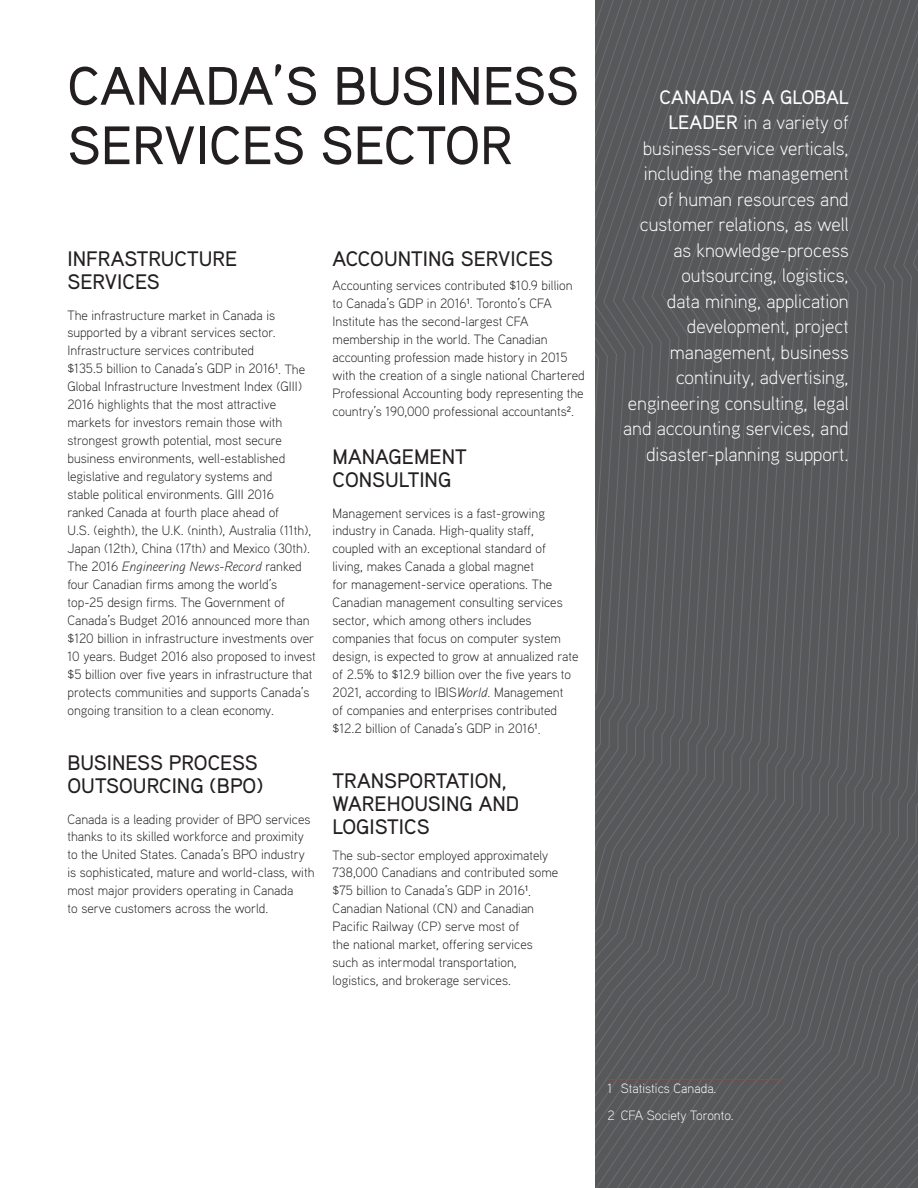
<style>
.page{position:relative;width:918px;height:1188px;background:#fff}
.page>*{position:absolute;margin:0;border:0;box-sizing:border-box;transform-origin:0 0}
.t1{font:500 54px/59.4px "Aaux Pro";color:#231f20}
.t2{font:500 21px/23.1px "Aaux Pro";color:#231f20}
.t3{font:300 19.5px/25.5px "Aaux Pro";color:#fff;text-align:right}
.t4{font:300 13.5px/18px "Aaux Pro";color:#231f20}
.t5{font:300 13.5px/27px "Aaux Pro";color:#fff}
.s1{font-style:italic}
.s2{font-weight:500}
</style>
<div class="page">
<svg style="left:906px;top:0;width:10px;height:1187px;background:#595a5c"></svg>
<svg style="left:897px;top:0;width:9px;height:1187px;background:#595a5c"></svg>
<svg style="left:888px;top:0;width:9px;height:1187px;background:#595a5c"></svg>
<svg style="left:879px;top:0;width:9px;height:1187px;background:#595a5c"></svg>
<svg style="left:869px;top:0;width:10px;height:1187px;background:#595a5c"></svg>
<svg style="left:860px;top:0;width:9px;height:1187px;background:#595a5c"></svg>
<svg style="left:851px;top:0;width:9px;height:1187px;background:#595a5c"></svg>
<svg style="left:842px;top:0;width:9px;height:1187px;background:#595a5c"></svg>
<svg style="left:832px;top:0;width:10px;height:1187px;background:#595a5c"></svg>
<svg style="left:823px;top:0;width:9px;height:1187px;background:#595a5c"></svg>
<svg style="left:814px;top:0;width:9px;height:1187px;background:#595a5c"></svg>
<svg style="left:804px;top:0;width:10px;height:1187px;background:#595a5c"></svg>
<svg style="left:795px;top:0;width:9px;height:1187px;background:#595a5c"></svg>
<svg style="left:786px;top:0;width:9px;height:1187px;background:#595a5c"></svg>
<svg style="left:777px;top:0;width:9px;height:1187px;background:#595a5c"></svg>
<svg style="left:767px;top:0;width:10px;height:1187px;background:#595a5c"></svg>
<svg style="left:758px;top:0;width:9px;height:1187px;background:#595a5c"></svg>
<svg style="left:749px;top:0;width:9px;height:1187px;background:#595a5c"></svg>
<svg style="left:740px;top:0;width:9px;height:1187px;background:#595a5c"></svg>
<svg style="left:730px;top:0;width:10px;height:1187px;background:#595a5c"></svg>
<svg style="left:721px;top:0;width:9px;height:1187px;background:#595a5c"></svg>
<svg style="left:712px;top:0;width:9px;height:1187px;background:#595a5c"></svg>
<svg style="left:702px;top:0;width:10px;height:1187px;background:#595a5c"></svg>
<svg style="left:693px;top:0;width:9px;height:1187px;background:#595a5c"></svg>
<svg style="left:684px;top:0;width:9px;height:1187px;background:#595a5c"></svg>
<svg style="left:675px;top:0;width:9px;height:1187px;background:#595a5c"></svg>
<svg style="left:665px;top:0;width:10px;height:1187px;background:#595a5c"></svg>
<svg style="left:656px;top:0;width:9px;height:1187px;background:#595a5c"></svg>
<svg style="left:647px;top:0;width:9px;height:1187px;background:#595a5c"></svg>
<svg style="left:638px;top:0;width:9px;height:1187px;background:#595a5c"></svg>
<svg style="left:628px;top:0;width:10px;height:1187px;background:#595a5c"></svg>
<svg style="left:596px;top:0;width:32px;height:1187px;background:#595a5c"></svg>
<hr style="left:607px;top:1079px;width:175px;height:1px;background:#ee2323">
<h1 class="t1" style="left:68px;top:55px;width:513px">CANADA’S BUSINESS<br>SERVICES SECTOR</h1>
<h2 class="t2" style="left:68px;top:246px;width:171px">INFRASTRUCTURE<br>SERVICES</h2>
<p class="t4" style="left:68px;top:305px;width:250px">The infrastructure market in Canada is supported by a vibrant services sector.<br>Infrastructure services contributed<br>$135.5 billion to Canada’s GDP in 2016<sup>1</sup>. The Global Infrastructure Investment Index (GIII)<br>2016 highlights that the most attractive markets for investors remain those with strongest growth potential, most secure business environments, well-established legislative and regulatory systems and<br>stable political environments. GIII 2016<br>ranked Canada at fourth place ahead of<br>U.S. (eighth), the U.K. (ninth), Australia (11th), Japan (12th), China (17th) and Mexico (30th).<br>The 2016 <span class="s1">Engineering News-Record</span> ranked four Canadian firms among the world’s top-25 design firms. The Government of Canada’s Budget 2016 announced more than $120 billion in infrastructure investments over 10 years. Budget 2016 also proposed to invest $5 billion over five years in infrastructure that protects communities and supports Canada’s ongoing transition to a clean economy.</p>
<h2 class="t2" style="left:68px;top:750px;width:197px">BUSINESS PROCESS<br>OUTSOURCING (BPO)</h2>
<p class="t4" style="left:68px;top:809px;width:249px">Canada is a leading provider of BPO services thanks to its skilled workforce and proximity to the United States. Canada’s BPO industry is sophisticated, mature and world-class, with most major providers operating in Canada<br>to serve customers across the world.</p>
<h2 class="t2" style="left:333px;top:246px;width:222px">ACCOUNTING SERVICES</h2>
<p class="t4" style="left:333px;top:276px;width:254px">Accounting services contributed $10.9 billion to Canada’s GDP in 2016<sup>1</sup>. Toronto’s CFA Institute has the second-largest CFA membership in the world. The Canadian accounting profession made history in 2015 with the creation of a single national Chartered Professional Accounting body representing the country’s 190,000 professional accountants<sup>2</sup>.</p>
<h2 class="t2" style="left:333px;top:444px;width:136px">MANAGEMENT<br>CONSULTING</h2>
<p class="t4" style="left:333px;top:503px;width:247px">Management services is a fast-growing industry in Canada. High-quality staff, coupled with an exceptional standard of living, makes Canada a global magnet<br>for management-service operations. The Canadian management consulting services sector, which among others includes companies that focus on computer system design, is expected to grow at annualized rate of 2.5% to $12.9 billion over the five years to 2021, according to IBIS<span class="s1">World</span>. Management<br>of companies and enterprises contributed $12.2 billion of Canada’s GDP in 2016<sup>1</sup>.</p>
<h2 class="t2" style="left:333px;top:768px;width:188px">TRANSPORTATION,<br>WAREHOUSING AND<br>LOGISTICS</h2>
<p class="t4" style="left:333px;top:845px;width:227px">The sub-sector employed approximately 738,000 Canadians and contributed some $75 billion to Canada’s GDP in 2016<sup>1</sup>.<br>Canadian National (CN) and Canadian Pacific Railway (CP) serve most of<br>the national market, offering services such as intermodal transportation, logistics, and brokerage services.</p>
<p class="t3" style="left:623px;top:83px;width:227px"><span class="s2">CANADA IS A GLOBAL<br>LEADER</span> in a variety of business-service verticals, including the management<br>of human resources and customer relations, as well as knowledge-process outsourcing, logistics,<br>data mining, application development, project management, business continuity, advertising, engineering consulting, legal and accounting services, and disaster-planning support.</p>
<p class="t5" style="left:607px;top:1075px;width:128px">1 Statistics Canada.<br>2 CFA Society Toronto.</p>
</div>
